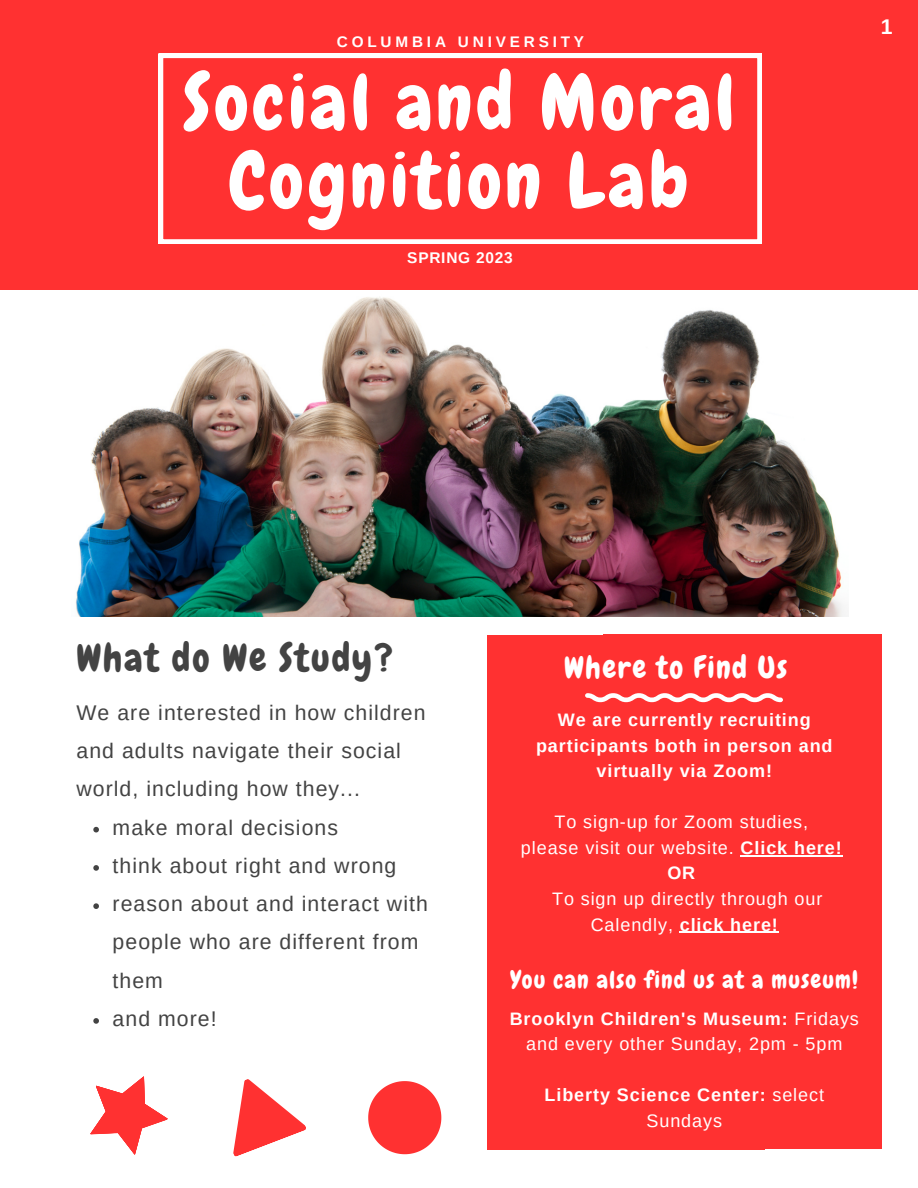
<style>
.page{position:relative;width:918px;height:1188px;background:#fff}
.page>*{position:absolute;margin:0;border:0;box-sizing:border-box;transform-origin:0 0}
.t1{font:76.8px/78.3px "Chewy";letter-spacing:.05em;color:#fff;text-align:center}
.t2{font:38.4px "Chewy";letter-spacing:.05em;color:#434343}
.t3{font:30.75px "Chewy";letter-spacing:.05em;color:#fff}
.t4{font:24px "Chewy";letter-spacing:.05em;color:#fff}
.t5{font:21.3px/38.2px "Arimo";letter-spacing:.05em;color:#434343}
.t6{font:700 21.3px "Arimo";color:#fff}
.t7{font:18px/25.7px "Arimo";letter-spacing:.05em;color:#fff;text-align:center}
.t8{font:700 18px/25.7px "Arimo";letter-spacing:.05em;color:#fff;text-align:center}
.t9{font:700 15.45px "Arimo";letter-spacing:.05em;color:#fff}
.t10{font:700 15.3px "Arimo";letter-spacing:.25em;color:#fff}
.s1{font-weight:700}
.s2{font-weight:400}
</style>
<div class="page">
<div style="left:0;top:0;width:918px;height:289px;background:#ff3131"></div>
<svg style="left:233px;top:1079px;width:73px;height:78px"></svg>
<svg style="left:368px;top:1081px;width:73px;height:73px"></svg>
<svg style="left:90px;top:1076px;width:78px;height:79px"></svg>
<div style="left:487px;top:635px;width:278px;height:514px;background:#ff3131"></div>
<div style="left:603px;top:635px;width:278px;height:514px;background:#ff3131"></div>
<svg style="left:585px;top:693px;width:198px;height:9px"></svg>
<svg style="left:159px;top:54px;width:603px;height:190px"></svg>
<img style="left:75px;top:297px;width:772px;height:320px">
<hr style="left:741px;top:855px;width:102px;height:1px;background:#fff">
<hr style="left:680px;top:932px;width:99px;height:1px;background:#fff">
<svg style="left:93px;top:827px;width:6px;height:5px"></svg>
<svg style="left:93px;top:865px;width:6px;height:6px"></svg>
<svg style="left:93px;top:903px;width:6px;height:6px"></svg>
<svg style="left:93px;top:1018px;width:6px;height:6px"></svg>
<p class="t10" style="left:337px;top:34px;width:249px">COLUMBIA UNIVERSITY</p>
<h1 class="t1" style="left:183px;top:64px;width:553px">Social and Moral<br>Cognition Lab</h1>
<p class="t9" style="left:407px;top:249px;width:107px">SPRING 2023</p>
<p class="t6" style="left:881px;top:15px;width:13px">1</p>
<h2 class="t2" style="left:76px;top:633px;width:318px">What do We Study?</h2>
<p class="t5" style="left:76px;top:693px;width:351px">We are interested in how children and adults navigate their social world, including how they...</p>
<p class="t5" style="left:113px;top:808px;width:317px">make moral decisions<br>think about right and wrong reason about and interact with people who are different from them<br>and more!</p>
<h3 class="t3" style="left:564px;top:647px;width:225px">Where to Find Us</h3>
<p class="t8" style="left:536px;top:707px;width:298px">We are currently recruiting participants both in person and virtually via Zoom!</p>
<p class="t7" style="left:521px;top:809px;width:322px">To sign-up for Zoom studies,<br>please visit our website. <span class="s1">Click here!<br>OR</span></p>
<p class="t7" style="left:552px;top:886px;width:272px">To sign up directly through our<br>Calendly, <span class="s1">click here!</span></p>
<p class="t4" style="left:510px;top:964px;width:349px">You can also find us at a museum!</p>
<p class="t7" style="left:510px;top:1005px;width:351px"><span class="s1">Brooklyn Children's Museum:</span> Fridays and every other Sunday, 2pm - 5pm</p>
<p class="t8" style="left:545px;top:1082px;width:281px">Liberty Science Center: <span class="s2">select<br>Sundays</span></p>
</div>
